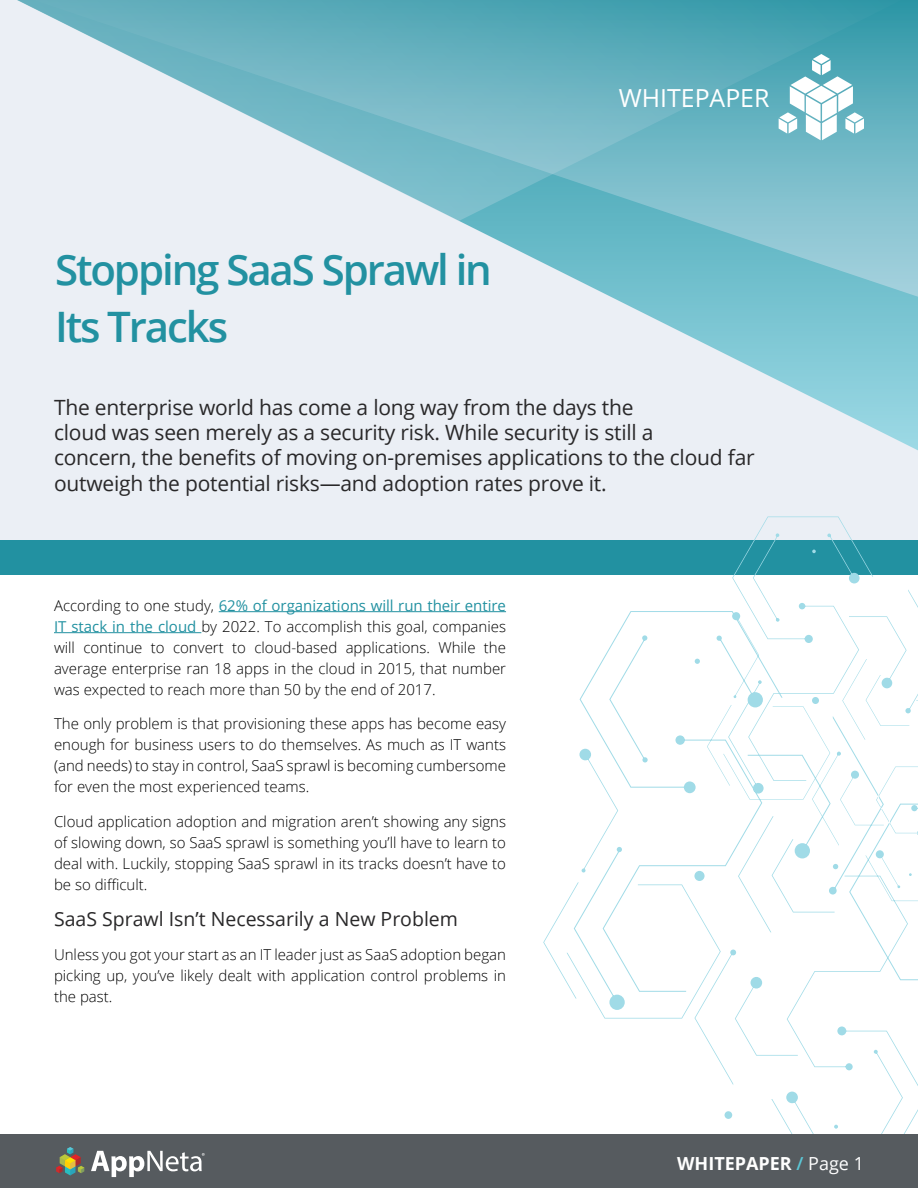
<style>
.page{position:relative;width:918px;height:1188px;background:#fff}
.page>*{position:absolute;margin:0;border:0;box-sizing:border-box;transform-origin:0 0}
.t1{font:600 42px/57px "Open Sans";letter-spacing:-.05em;color:#2291a1}
.t2{font:24.9px "Open Sans";color:#fff}
.t3{font:21px/25.2px "Open Sans";letter-spacing:-.01em;color:#292829}
.t4{font:19.5px "Open Sans";color:#292829}
.t5{font:700 18px "Open Sans";color:#fff}
.t6{font:300 15px/21px "Open Sans";color:#000;text-align:justify}
.s1{font-weight:400;color:#2291a1}
.s2{font-weight:600;color:#5bc7d6}
.s3{font-weight:400}
</style>
<div class="page">
<div style="left:0;top:1134px;width:918px;height:54px;background:#565b5f"></div>
<svg style="left:91px;top:1151px;width:114px;height:26px"></svg>
<svg style="left:56px;top:1147px;width:28px;height:28px"></svg>
<div style="left:0;top:0;width:918px;height:569px;background:#ebeff5"></div>
<svg style="left:623px;top:303px;width:295px;height:147px"></svg>
<svg style="left:459px;top:221px;width:459px;height:82px"></svg>
<svg style="left:17px;top:0;width:901px;height:221px"></svg>
<svg style="left:779px;top:54px;width:85px;height:86px;background:#9dced6"></svg>
<div style="left:0;top:541px;width:918px;height:34px;background:#2291a1"></div>
<hr style="left:219px;top:611px;width:287px;height:1px;background:#2291a1">
<hr style="left:54px;top:632px;width:147px;height:1px;background:#2291a1">
<svg style="left:543px;top:517px;width:375px;height:617px"></svg>
<h1 class="t1" style="left:55px;top:240px;width:438px">Stopping SaaS Sprawl in<br>Its Tracks</h1>
<h2 class="t2" style="left:619px;top:81px;width:152px">WHITEPAPER</h2>
<p class="t3" style="left:54px;top:394px;width:702px">The enterprise world has come a long way from the days the<br>cloud was seen merely as a security risk. While security is still a<br>concern, the benefits of moving on-premises applications to the cloud far outweigh the potential risks—and adoption rates prove it.</p>
<p class="t6" style="left:54px;top:594px;width:454px">According to one study, <span class="s1">62% of organizations will run their entire IT stack in the cloud</span> by 2022. To accomplish this goal, companies will continue to convert to cloud-based applications. While the average enterprise ran 18 apps in the cloud in 2015, that number was expected to reach more than 50 by the end of 2017.</p>
<p class="t6" style="left:54px;top:713px;width:454px">The only problem is that provisioning these apps has become easy enough for business users to do themselves. As much as IT wants (and needs) to stay in control, SaaS sprawl is becoming cumbersome for even the most experienced teams.</p>
<p class="t6" style="left:54px;top:810px;width:454px">Cloud application adoption and migration aren’t showing any signs of slowing down, so SaaS sprawl is something you’ll have to learn to deal with. Luckily, stopping SaaS sprawl in its tracks doesn’t have to be so difficult.</p>
<h3 class="t4" style="left:54px;top:905px;width:406px">SaaS Sprawl Isn’t Necessarily a New Problem</h3>
<p class="t6" style="left:54px;top:944px;width:454px">Unless you got your start as an IT leader just as SaaS adoption began picking up, you’ve likely dealt with application control problems in the past.</p>
<p class="t5" style="left:677px;top:1151px;width:188px">WHITEPAPER <span class="s2">/</span> <span class="s3">Page 1</span></p>
</div>
